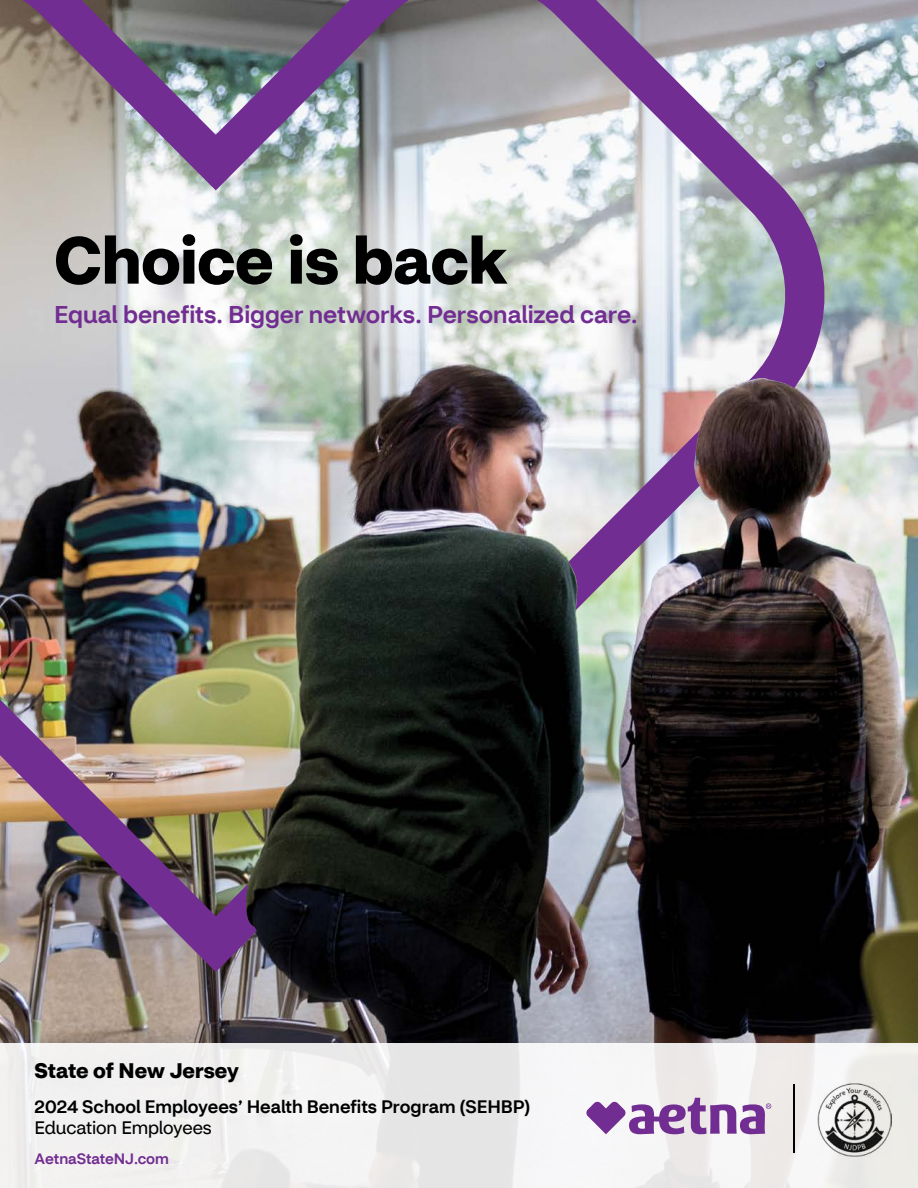
<style>
.page{position:relative;width:918px;height:1188px;background:#fff}
.page>*{position:absolute;margin:0;border:0;box-sizing:border-box;transform-origin:0 0}
.t1{font:700 65.1px "CVS Health Sans";letter-spacing:-.005em;color:#000}
.t2{font:500 24.15px "CVS Health Sans";color:#712d91}
.t3{font:700 21px "CVS Health Sans";color:#000}
.t4{font:500 18px "CVS Health Sans";color:#000}
.t5{font:18px "CVS Health Sans";letter-spacing:-.01em;color:#000}
.t6{font:500 15px "CVS Health Sans";color:#712d91}
</style>
<div class="page">
<img style="left:0;top:0;width:918px;height:1043px">
<img style="left:0;top:0;width:874px;height:1000px">
<img style="left:246px;top:558px;width:332px;height:377px">
<img style="left:694px;top:378px;width:113px;height:111px">
<div style="left:0;top:1043px;width:918px;height:145px;background:#f1f0f0"></div>
<img style="left:817px;top:1082px;width:74px;height:74px">
<hr style="left:793px;top:1084px;width:2px;height:69px;background:#000">
<svg style="left:586px;top:1098px;width:185px;height:36px"></svg>
<h1 class="t1" style="left:54px;top:220px;width:455px">Choice is back</h1>
<h2 class="t2" style="left:54px;top:300px;width:585px">Equal benefits. Bigger networks. Personalized care.</h2>
<p class="t3" style="left:35px;top:1058px;width:206px">State of New Jersey</p>
<p class="t4" style="left:35px;top:1095px;width:497px">2024 School Employees’ Health Benefits Program (SEHBP)</p>
<p class="t5" style="left:35px;top:1116px;width:179px">Education Employees</p>
<p class="t6" style="left:35px;top:1150px;width:136px">AetnaStateNJ.com</p>
</div>
